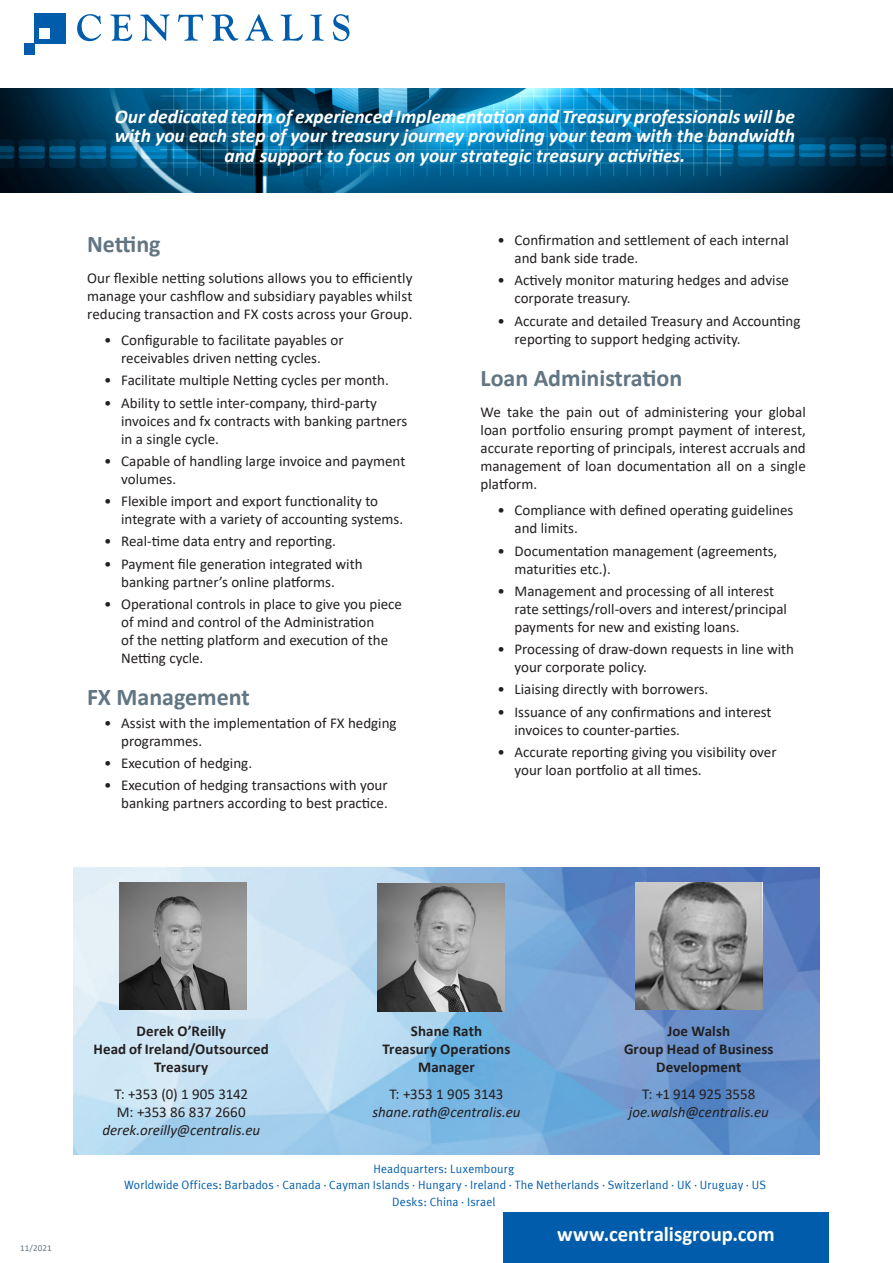
<style>
.page{position:relative;width:893px;height:1263px;background:#fff}
.page>*{position:absolute;margin:0;border:0;box-sizing:border-box;transform-origin:0 0}
.Title3{font:700 24px "Calibri";color:#617583}
.www_centralisgroup_c{font:700 21px "Calibri";color:#fff}
.Introduction{font:italic 700 19.5px/19.5px "Calibri";color:#fff;text-align:center}
.t1{font:15px/18px "Calibri";color:#231f20}
.t2{font:700 15px/18px "Calibri";letter-spacing:.005em;color:#231f20;text-align:center}
.t3{font:italic 15px "Calibri";color:#231f20}
.t4{font:12px "Meta Plus";letter-spacing:.015em;color:#015dac}
.t5{font:9px "Calibri";letter-spacing:.01em;color:#617583}
</style>
<div class="page">
<img style="left:0;top:89px;width:893px;height:103px">
<img style="left:35px;top:13px;width:30px;height:30px">
<img style="left:77px;top:14px;width:272px;height:27px">
<svg style="left:24px;top:28px;width:26px;height:26px"></svg>
<div style="left:503px;top:1213px;width:326px;height:50px;background:#015dac"></div>
<img style="left:74px;top:867px;width:745px;height:288px">
<img style="left:119px;top:882px;width:128px;height:128px">
<img style="left:377px;top:883px;width:128px;height:128px">
<img style="left:635px;top:882px;width:128px;height:128px">
<p class="Introduction" style="left:115px;top:106px;width:682px">Our dedicated team of experienced Implementation and Treasury professionals will be with you each step of your treasury journey providing your team with the bandwidth and support to focus on your strategic treasury activities.</p>
<p class="Title3" style="left:87px;top:227px;width:75px">Netting</p>
<p class="t1" style="left:87px;top:268px;width:327px;text-align:justify">Our flexible netting solutions allows you to efficiently manage your cashflow and subsidiary payables whilst reducing transaction and FX costs across your Group.</p>
<p class="t1" style="left:104px;top:331px;width:241px;text-align:center">• Configurable to facilitate payables or receivables driven netting cycles.</p>
<p class="t1" style="left:104px;top:371px;width:286px">• Facilitate multiple Netting cycles per month.</p>
<p class="t1" style="left:121px;top:393px;width:288px;text-indent:-17px">• Ability to settle inter-company, third-party invoices and fx contracts with banking partners in a single cycle.</p>
<p class="t1" style="left:121px;top:452px;width:286px;text-indent:-17px">• Capable of handling large invoice and payment volumes.</p>
<p class="t1" style="left:121px;top:492px;width:284px;text-indent:-17px">• Flexible import and export functionality to integrate with a variety of accounting systems.</p>
<p class="t1" style="left:104px;top:532px;width:233px">• Real-time data entry and reporting.</p>
<p class="t1" style="left:121px;top:554px;width:243px;text-indent:-17px">• Payment file generation integrated with banking partner’s online platforms.</p>
<p class="t1" style="left:121px;top:595px;width:282px;text-indent:-17px">• Operational controls in place to give you piece of mind and control of the Administration<br>of the netting platform and execution of the Netting cycle.</p>
<p class="Title3" style="left:87px;top:680px;width:164px">FX Management</p>
<p class="t1" style="left:121px;top:713px;width:277px;text-indent:-17px">• Assist with the implementation of FX hedging programmes.</p>
<p class="t1" style="left:104px;top:754px;width:149px">• Execution of hedging.</p>
<p class="t1" style="left:104px;top:776px;width:285px;text-align:right">• Execution of hedging transactions with your banking partners according to best practice.</p>
<p class="t1" style="left:514px;top:231px;width:276px;text-indent:-17px">• Confirmation and settlement of each internal and bank side trade.</p>
<p class="t1" style="left:514px;top:271px;width:276px;text-indent:-17px">• Actively monitor maturing hedges and advise corporate treasury.</p>
<p class="t1" style="left:514px;top:311px;width:287px;text-indent:-17px">• Accurate and detailed Treasury and Accounting reporting to support hedging activity.</p>
<p class="Title3" style="left:480px;top:361px;width:203px">Loan Administration</p>
<p class="t1" style="left:480px;top:403px;width:327px;text-align:justify">We take the pain out of administering your global loan portfolio ensuring prompt payment of interest, accurate reporting of principals, interest accruals and management of loan documentation all on a single platform.</p>
<p class="t1" style="left:514px;top:501px;width:280px;text-indent:-17px">• Compliance with defined operating guidelines and limits.</p>
<p class="t1" style="left:514px;top:541px;width:264px;text-indent:-17px">• Documentation management (agreements, maturities etc.).</p>
<p class="t1" style="left:514px;top:582px;width:274px;text-indent:-17px">• Management and processing of all interest rate settings/roll-overs and interest/principal payments for new and existing loans.</p>
<p class="t1" style="left:514px;top:640px;width:281px;text-indent:-17px">• Processing of draw-down requests in line with your corporate policy.</p>
<p class="t1" style="left:497px;top:680px;width:212px">• Liaising directly with borrowers.</p>
<p class="t1" style="left:514px;top:702px;width:259px;text-indent:-17px">• Issuance of any confirmations and interest invoices to counter-parties.</p>
<p class="t1" style="left:514px;top:743px;width:264px;text-indent:-17px">• Accurate reporting giving you visibility over your loan portfolio at all times.</p>
<p class="t5" style="left:20px;top:1242px;width:33px">11/2021</p>
<p class="t2" style="left:136px;top:1022px;width:91px">Derek O’Reilly</p>
<p class="t2" style="left:94px;top:1040px;width:177px">Head of Ireland/Outsourced<br>Treasury</p>
<p class="t1" style="left:114px;top:1084px;width:135px">T: +353 (0) 1 905 3142</p>
<p class="t1" style="left:117px;top:1102px;width:130px">M: +353 86 837 2660</p>
<p class="t3" style="left:102px;top:1119px;width:159px">derek.oreilly@centralis.eu</p>
<p class="t2" style="left:411px;top:1022px;width:73px">Shane Rath</p>
<p class="t2" style="left:383px;top:1040px;width:129px">Treasury Operations</p>
<p class="t2" style="left:418px;top:1058px;width:58px">Manager</p>
<p class="t1" style="left:389px;top:1084px;width:116px">T: +353 1 905 3143</p>
<p class="t3" style="left:372px;top:1101px;width:150px">shane.rath@centralis.eu</p>
<p class="t2" style="left:667px;top:1022px;width:64px">Joe Walsh</p>
<p class="t2" style="left:624px;top:1040px;width:151px">Group Head of Business<br>Development</p>
<p class="t1" style="left:642px;top:1084px;width:115px">T: +1 914 925 3558</p>
<p class="t3" style="left:629px;top:1101px;width:142px">joe.walsh@centralis.eu</p>
<p class="t4" style="left:373px;top:1162px;width:142px">Headquarters: Luxembourg</p>
<p class="t4" style="left:124px;top:1178px;width:643px">Worldwide Offices: Barbados · Canada · Cayman Islands · Hungary · Ireland · The Netherlands · Switzerland · UK · Uruguay · US</p>
<p class="t4" style="left:392px;top:1194px;width:105px">Desks: China · Israel</p>
<p class="www_centralisgroup_c" style="left:557px;top:1220px;width:219px">www.centralisgroup.com</p>
</div>
